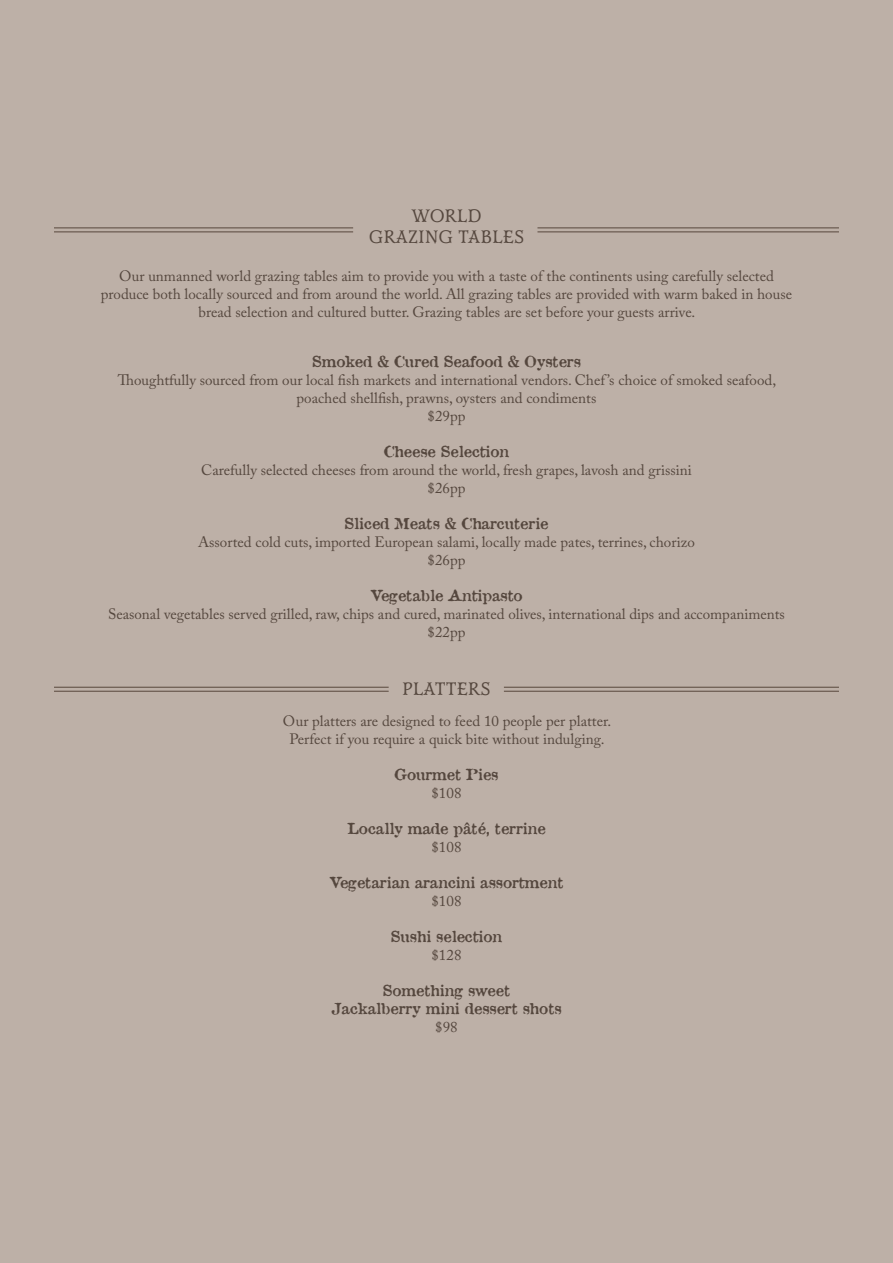
<style>
.page{position:relative;width:893px;height:1263px;background:#bdb0a7}
.page>*{position:absolute;margin:0;border:0;box-sizing:border-box;transform-origin:0 0}
.t1{font:18px "Mr Darcy";color:#55473e}
.t2{font:15px/18px "Adobe Caslon Pro";color:#55473e;text-align:center}
.t3{font:15px "Attic Antique";color:#55473e}
</style>
<div class="page">
<hr style="left:54px;top:227px;width:299px;height:1px;background:#57473c">
<hr style="left:54px;top:687px;width:335px;height:1px;background:#57473c">
<hr style="left:537px;top:227px;width:302px;height:1px;background:#57473c">
<hr style="left:504px;top:687px;width:335px;height:1px;background:#57473c">
<hr style="left:54px;top:231px;width:299px;height:1px;background:#57473c">
<hr style="left:54px;top:691px;width:335px;height:1px;background:#57473c">
<hr style="left:537px;top:231px;width:302px;height:1px;background:#57473c">
<hr style="left:504px;top:691px;width:335px;height:1px;background:#57473c">
<p class="t1" style="left:411px;top:205px;width:72px">WORLD</p>
<p class="t1" style="left:369px;top:226px;width:157px">GRAZING TABLES</p>
<p class="t2" style="left:101px;top:267px;width:693px">Our unmanned world grazing tables aim to provide you with a taste of the continents using carefully selected produce both locally sourced and from around the world. All grazing tables are provided with warm baked in house bread selection and cultured butter. Grazing tables are set before your guests arrive.</p>
<p class="t3" style="left:312px;top:348px;width:270px">Smoked &amp; Cured Seafood &amp; Oysters</p>
<p class="t2" style="left:118px;top:370px;width:660px">Thoughtfully sourced from our local fish markets and international vendors. Chef ’s choice of smoked seafood, poached shellfish, prawns, oysters and condiments</p>
<p class="t2" style="left:427px;top:406px;width:39px">$29pp</p>
<p class="t3" style="left:384px;top:438px;width:127px">Cheese Selection</p>
<p class="t2" style="left:201px;top:460px;width:492px">Carefully selected cheeses from around the world, fresh grapes, lavosh and grissini</p>
<p class="t2" style="left:427px;top:478px;width:39px">$26pp</p>
<p class="t3" style="left:344px;top:510px;width:206px">Sliced Meats &amp; Charcuterie</p>
<p class="t2" style="left:198px;top:532px;width:498px">Assorted cold cuts, imported European salami, locally made pates, terrines, chorizo</p>
<p class="t2" style="left:427px;top:550px;width:39px">$26pp</p>
<p class="t3" style="left:371px;top:582px;width:153px">Vegetable Antipasto</p>
<p class="t2" style="left:108px;top:604px;width:678px">Seasonal vegetables served grilled, raw, chips and cured, marinated olives, international dips and accompaniments</p>
<p class="t2" style="left:427px;top:622px;width:39px">$22pp</p>
<p class="t1" style="left:402px;top:678px;width:90px">PLATTERS</p>
<p class="t2" style="left:283px;top:712px;width:330px">Our platters are designed to feed 10 people per platter.</p>
<p class="t2" style="left:289px;top:730px;width:317px">Perfect if you require a quick bite without indulging.</p>
<p class="t3" style="left:395px;top:762px;width:105px">Gourmet Pies</p>
<p class="t2" style="left:431px;top:784px;width:31px">$108</p>
<p class="t3" style="left:347px;top:816px;width:200px">Locally made pâté, terrine</p>
<p class="t2" style="left:431px;top:838px;width:31px">$108</p>
<p class="t3" style="left:330px;top:870px;width:235px">Vegetarian arancini assortment</p>
<p class="t2" style="left:431px;top:892px;width:31px">$108</p>
<p class="t3" style="left:391px;top:924px;width:113px">Sushi selection</p>
<p class="t2" style="left:431px;top:946px;width:31px">$128</p>
<p class="t3" style="left:383px;top:978px;width:129px">Something sweet</p>
<p class="t3" style="left:331px;top:996px;width:232px">Jackalberry mini dessert shots</p>
<p class="t2" style="left:435px;top:1018px;width:24px">$98</p>
</div>
